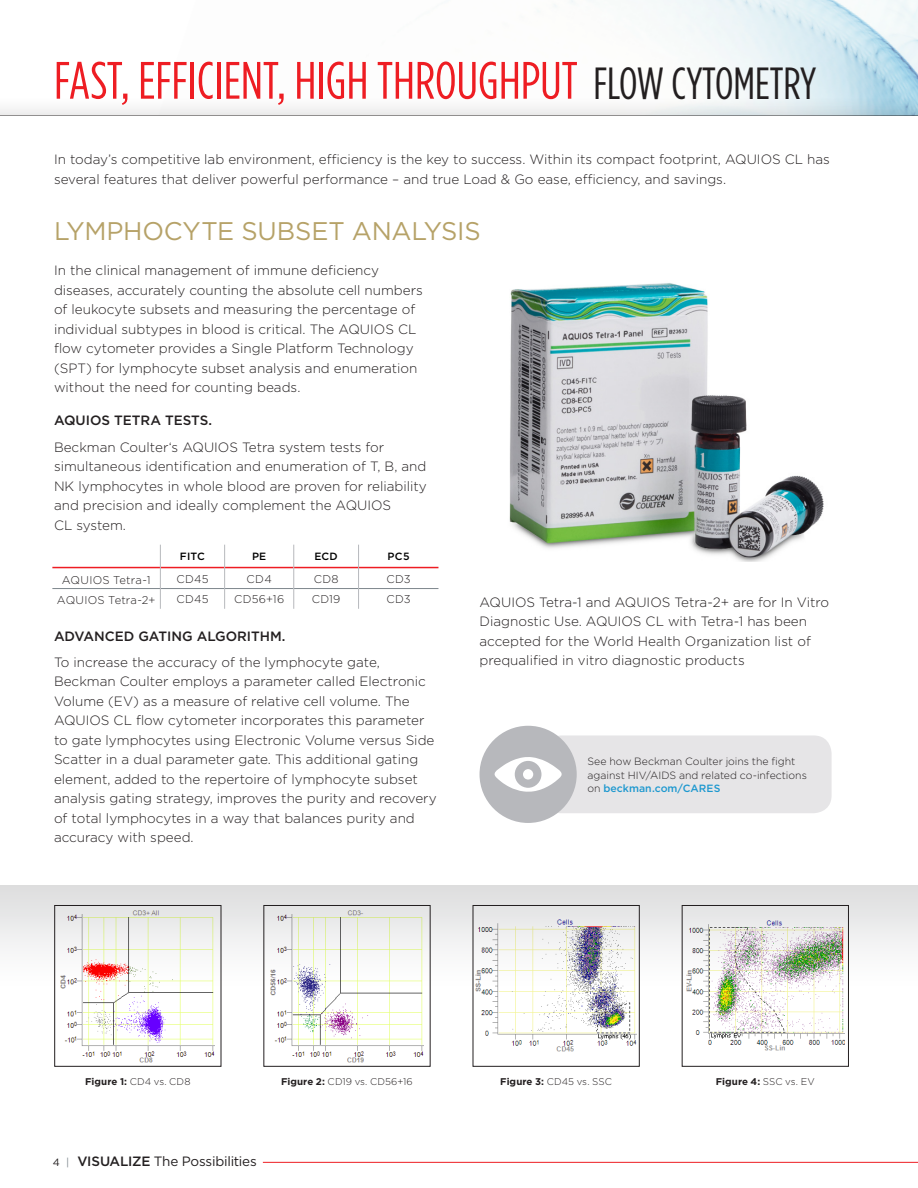
<style>
.page{position:relative;width:918px;height:1188px;background:#fff}
.page>*{position:absolute;margin:0;border:0;box-sizing:border-box;transform-origin:0 0}
.Heder{font:52.5px "Gotham Condensed";color:#ee1d23}
.Brochure_-_Sub_Headl{font:25.5px "Gotham";letter-spacing:-.01em;color:#b6a268}
.Body_Copy{font:300 13.5px/19.5px "Gotham";color:#231f20}
.Body_Copy-2{font:500 13.5px "Gotham";color:#231f20}
.t1{font:13.5px "Gotham";letter-spacing:-.02em;color:#231f20}
.Table_-_Data{font:300 11.25px "Gotham";letter-spacing:.03em;color:#231f20}
.Table_-_Left_Col{font:300 11.25px "Gotham";letter-spacing:.015em;color:#231f20}
.t2{font:300 10.5px/13.5px "Gotham";color:#231f20}
.Table_-_Header{font:500 10.5px "Gotham";letter-spacing:.02em;color:#000}
.Brochure_-_Fig_Table{font:300 9.75px "Gotham";letter-spacing:.01em;color:#231f20}
.Brochure_-_Fig_Table-2{font:700 9.75px "Gotham";letter-spacing:.005em;color:#231f20}
.s1{font-size:45px;color:#231f20}
.s2{font-weight:500;color:#1d98cf}
.s3{font-weight:700}
.s4{font-weight:300}
.s5{font-size:10.5px}
.s6{font-size:10.5px;color:#7e868d}
.s7{font-weight:500}
</style>
<div class="page">
<hr style="left:263px;top:1162px;width:655px;height:1px;background:#ee1d23">
<img style="left:538px;top:0;width:380px;height:94px">
<div style="left:0;top:94px;width:918px;height:66px;background:#231f20;opacity:.4"></div>
<div style="left:0;top:116px;width:918px;height:996px;background:#fff"></div>
<div style="left:0;top:886px;width:918px;height:270px;background:linear-gradient(to bottom,#ebebec,#fff)"></div>
<img style="left:509px;top:283px;width:315px;height:278px">
<div style="left:543px;top:735px;width:289px;height:78px;background:#e6e5e7;border-radius:18px"></div>
<div style="left:480px;top:726px;width:97px;height:97px;background:#b7b8bc;border-radius:50%"></div>
<svg style="left:495px;top:757px;width:67px;height:35px"></svg>
<div style="left:523px;top:769px;width:10px;height:11px;background:#fff;border-radius:50%"></div>
<img style="left:61px;top:908px;width:154px;height:154px">
<div style="left:54px;top:905px;width:167px;height:162px;border:1px solid #231f20"></div>
<img style="left:270px;top:908px;width:154px;height:154px">
<div style="left:263px;top:905px;width:168px;height:162px;border:1px solid #231f20"></div>
<img style="left:476px;top:918px;width:161px;height:134px">
<div style="left:473px;top:905px;width:167px;height:162px;border:1px solid #231f20"></div>
<img style="left:686px;top:919px;width:158px;height:132px">
<div style="left:682px;top:905px;width:167px;height:162px;border:1px solid #231f20"></div>
<hr style="left:52px;top:567px;width:108px;height:1px;background:#ee1d23">
<hr style="left:161px;top:567px;width:63px;height:1px;background:#ee1d23">
<hr style="left:225px;top:567px;width:69px;height:1px;background:#ee1d23">
<hr style="left:294px;top:567px;width:64px;height:1px;background:#ee1d23">
<hr style="left:359px;top:567px;width:79px;height:1px;background:#ee1d23">
<hr style="left:161px;top:588px;width:63px;height:1px;background:#7e868d">
<hr style="left:225px;top:588px;width:69px;height:1px;background:#7e868d">
<hr style="left:294px;top:588px;width:64px;height:1px;background:#7e868d">
<hr style="left:359px;top:588px;width:79px;height:1px;background:#7e868d">
<hr style="left:52px;top:588px;width:108px;height:1px;background:#7e868d">
<svg style="left:160px;top:545px;width:1px;height:64px"></svg>
<svg style="left:224px;top:545px;width:1px;height:64px"></svg>
<svg style="left:294px;top:545px;width:1px;height:64px"></svg>
<svg style="left:358px;top:545px;width:1px;height:64px"></svg>
<p class="Heder" style="left:54px;top:50px;width:764px">FAST, EFFICIENT, HIGH THROUGHPUT <span class="s1">FLOW CYTOMETRY</span></p>
<p class="Body_Copy" style="left:54px;top:149px;width:777px">In today’s competitive lab environment, efficiency is the key to success. Within its compact footprint, AQUIOS CL has several features that deliver powerful performance – and true Load &amp; Go ease, efficiency, and savings.</p>
<p class="Brochure_-_Sub_Headl" style="left:54px;top:214px;width:428px">LYMPHOCYTE SUBSET ANALYSIS</p>
<p class="Body_Copy" style="left:54px;top:261px;width:370px">In the clinical management of immune deficiency diseases, accurately counting the absolute cell numbers of leukocyte subsets and measuring the percentage of individual subtypes in blood is critical. The AQUIOS CL flow cytometer provides a Single Platform Technology (SPT) for lymphocyte subset analysis and enumeration without the need for counting beads.</p>
<p class="Body_Copy-2" style="left:54px;top:412px;width:160px">AQUIOS TETRA TESTS.</p>
<p class="Body_Copy" style="left:54px;top:437px;width:374px">Beckman Coulter‘s AQUIOS Tetra system tests for simultaneous identification and enumeration of T, B, and NK lymphocytes in whole blood are proven for reliability and precision and ideally complement the AQUIOS<br>CL system.</p>
<p class="Table_-_Header" style="left:180px;top:549px;width:27px">FITC</p>
<p class="Table_-_Header" style="left:252px;top:549px;width:16px">PE</p>
<p class="Table_-_Header" style="left:314px;top:549px;width:25px">ECD</p>
<p class="Table_-_Header" style="left:388px;top:549px;width:24px">PC5</p>
<p class="Table_-_Left_Col" style="left:62px;top:573px;width:90px">AQUIOS Tetra-1</p>
<p class="Table_-_Data" style="left:176px;top:572px;width:34px">CD45</p>
<p class="Table_-_Data" style="left:247px;top:572px;width:27px">CD4</p>
<p class="Table_-_Data" style="left:314px;top:572px;width:26px">CD8</p>
<p class="Table_-_Data" style="left:386px;top:572px;width:26px">CD3</p>
<p class="Table_-_Left_Col" style="left:57px;top:593px;width:100px">AQUIOS Tetra-2+</p>
<p class="Table_-_Data" style="left:176px;top:592px;width:34px">CD45</p>
<p class="Table_-_Data" style="left:234px;top:592px;width:52px">CD56+16</p>
<p class="Table_-_Data" style="left:312px;top:592px;width:30px">CD19</p>
<p class="Table_-_Data" style="left:386px;top:592px;width:26px">CD3</p>
<p class="Body_Copy-2" style="left:54px;top:627px;width:233px">ADVANCED GATING ALGORITHM.</p>
<p class="Body_Copy" style="left:54px;top:652px;width:384px">To increase the accuracy of the lymphocyte gate, Beckman Coulter employs a parameter called Electronic Volume (EV) as a measure of relative cell volume. The AQUIOS CL flow cytometer incorporates this parameter to gate lymphocytes using Electronic Volume versus Side Scatter in a dual parameter gate. This additional gating element, added to the repertoire of lymphocyte subset analysis gating strategy, improves the purity and recovery of total lymphocytes in a way that balances purity and accuracy with speed.</p>
<p class="Body_Copy" style="left:480px;top:592px;width:351px">AQUIOS Tetra-1 and AQUIOS Tetra-2+ are for In Vitro Diagnostic Use. AQUIOS CL with Tetra-1 has been accepted for the World Health Organization list of prequalified in vitro diagnostic products</p>
<p class="t2" style="left:588px;top:754px;width:221px">See how Beckman Coulter joins the fight against HIV/AIDS and related co-infections on <span class="s2">beckman.com/CARES</span></p>
<p class="Brochure_-_Fig_Table" style="left:85px;top:1075px;width:107px"><span class="s3">Figure 1:</span> CD4 vs. CD8</p>
<p class="Brochure_-_Fig_Table" style="left:281px;top:1075px;width:133px"><span class="s3">Figure 2:</span> CD19 vs. CD56+16</p>
<p class="Brochure_-_Fig_Table" style="left:500px;top:1075px;width:113px"><span class="s3">Figure 3:</span> CD45 vs. SSC</p>
<p class="Brochure_-_Fig_Table-2" style="left:716px;top:1075px;width:100px">Figure 4: <span class="s4">SSC vs. EV</span></p>
<p class="t1" style="left:53px;top:1152px;width:205px"><span class="s5">4</span> <span class="s6">|</span> <span class="s7">VISUALIZE</span> The Possibilities</p>
</div>
